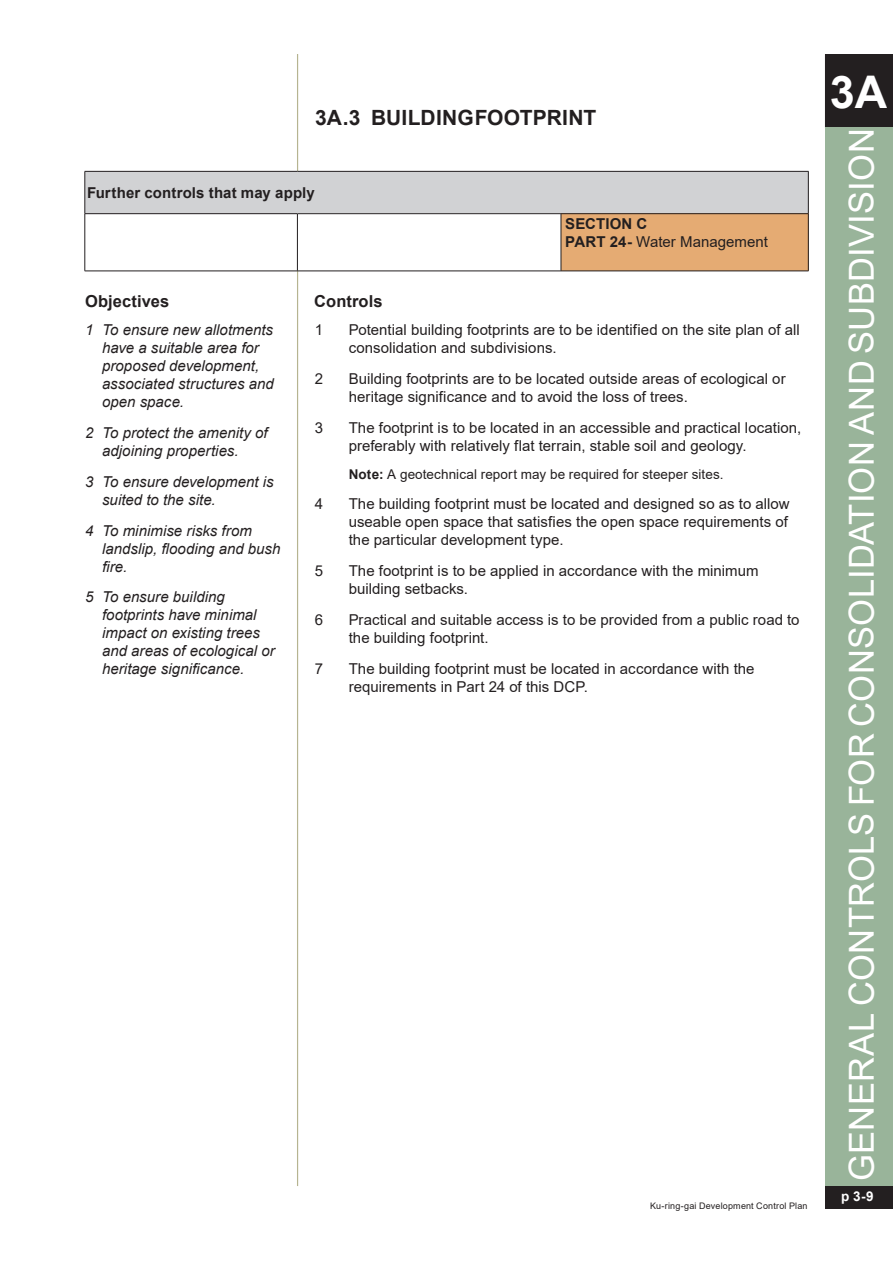
<style>
.page{position:relative;width:893px;height:1263px;background:#fff}
.page>*{position:absolute;margin:0;border:0;box-sizing:border-box;transform-origin:0 0}
.t1{font:700 45px "Arial";color:#fff}
.t2{font:34.5px "Arial";letter-spacing:.01em;color:#fff}
.t3{font:700 21px "Arial";letter-spacing:.005em;color:#231f20}
._2a__title_heading{font:700 16.5px "Arial";letter-spacing:.005em;color:#231f20}
.t4{font:15px/18px "Arial";letter-spacing:.005em;color:#231f20}
.t5{font:italic 15px/18px "Arial";letter-spacing:.005em;color:#231f20}
.t6{font:700 15px/18px "Arial";letter-spacing:.01em;color:#231f20}
._1a__body{font:13.5px "Arial";letter-spacing:.005em;color:#231f20}
.t7{font:700 13.5px "Arial";color:#fff}
.t8{font:9px "Arial";letter-spacing:.02em;color:#231f20}
.s1{font-weight:400}
.s2{font-weight:700}
</style>
<div class="page">
<div style="left:825px;top:54px;width:68px;height:74px;background:#231f20"></div>
<hr style="left:297px;top:54px;width:1px;height:1132px;background:#b6b491">
<div style="left:825px;top:128px;width:68px;height:1058px;background:#99b49a"></div>
<div style="left:825px;top:1186px;width:68px;height:23px;background:#231f20"></div>
<div style="left:85px;top:171px;width:723px;height:43px;background:#d1d2d4"></div>
<div style="left:561px;top:214px;width:247px;height:57px;background:#e5ab73"></div>
<hr style="left:808px;top:172px;width:1px;height:41px;background:#231f20">
<hr style="left:85px;top:172px;width:1px;height:41px;background:#231f20">
<hr style="left:85px;top:171px;width:212px;height:1px;background:#231f20">
<hr style="left:297px;top:171px;width:264px;height:1px;background:#231f20">
<hr style="left:561px;top:171px;width:248px;height:1px;background:#231f20">
<hr style="left:85px;top:213px;width:212px;height:1px;background:#231f20">
<hr style="left:297px;top:213px;width:264px;height:1px;background:#231f20">
<hr style="left:561px;top:213px;width:247px;height:1px;background:#231f20">
<hr style="left:85px;top:214px;width:1px;height:57px;background:#231f20">
<hr style="left:808px;top:214px;width:1px;height:57px;background:#231f20">
<hr style="left:85px;top:271px;width:212px;height:1px;background:#231f20">
<hr style="left:297px;top:271px;width:264px;height:1px;background:#231f20">
<hr style="left:561px;top:271px;width:247px;height:1px;background:#231f20">
<hr style="left:561px;top:214px;width:1px;height:57px;background:#231f20">
<hr style="left:297px;top:214px;width:1px;height:57px;background:#231f20">
<p class="t3" style="left:315px;top:103px;width:283px">3A.3 BUILDING FOOTPRINT</p>
<p class="t6" style="left:87px;top:184px;width:229px">Further controls that may apply</p>
<p class="_2a__title_heading" style="left:85px;top:289px;width:86px">Objectives</p>
<p class="_2a__title_heading" style="left:314px;top:289px;width:70px">Controls</p>
<p class="t6" style="left:565px;top:215px;width:204px">SECTION C<br>PART 24- <span class="s1">Water Management</span></p>
<p class="t5" style="left:102px;top:321px;width:173px;text-indent:-17px">1 To ensure new allotments have a suitable area for proposed development, associated structures and open space.</p>
<p class="t5" style="left:102px;top:424px;width:167px;text-indent:-17px">2 To protect the amenity of adjoining properties.</p>
<p class="t5" style="left:102px;top:473px;width:173px;text-indent:-17px">3 To ensure development is suited to the site.</p>
<p class="t5" style="left:102px;top:522px;width:180px;text-indent:-17px">4 To minimise risks from landslip, flooding and bush fire.</p>
<p class="t5" style="left:102px;top:588px;width:174px;text-indent:-17px">5 To ensure building footprints have minimal impact on existing trees and areas of ecological or heritage significance.</p>
<p class="t4" style="left:315px;top:321px;width:10px">1</p>
<p class="t4" style="left:349px;top:321px;width:452px">Potential building footprints are to be identified on the site plan of all consolidation and subdivisions.</p>
<p class="t4" style="left:315px;top:370px;width:10px">2</p>
<p class="t4" style="left:349px;top:370px;width:438px">Building footprints are to be located outside areas of ecological or heritage significance and to avoid the loss of trees.</p>
<p class="t4" style="left:315px;top:418px;width:10px">3</p>
<p class="t4" style="left:349px;top:418px;width:454px">The footprint is to be located in an accessible and practical location, preferably with relatively flat terrain, stable soil and geology.</p>
<p class="_1a__body" style="left:349px;top:465px;width:376px"><span class="s2">Note:</span> A geotechnical report may be required for steeper sites.</p>
<p class="t4" style="left:315px;top:495px;width:10px">4</p>
<p class="t4" style="left:349px;top:495px;width:443px;text-align:justify">The building footprint must be located and designed so as to allow useable open space that satisfies the open space requirements of the particular development type.</p>
<p class="t4" style="left:315px;top:562px;width:10px">5</p>
<p class="t4" style="left:349px;top:562px;width:411px">The footprint is to be applied in accordance with the minimum building setbacks.</p>
<p class="t4" style="left:315px;top:610px;width:10px">6</p>
<p class="t4" style="left:349px;top:610px;width:452px">Practical and suitable access is to be provided from a public road to the building footprint.</p>
<p class="t4" style="left:315px;top:659px;width:10px">7</p>
<p class="t4" style="left:349px;top:659px;width:407px">The building footprint must be located in accordance with the requirements in Part 24 of this DCP.</p>
<p class="t8" style="left:650px;top:1199px;width:159px">Ku-ring-gai Development Control Plan</p>
<h1 class="t1" style="left:830px;top:60px;width:59px">3A</h1>
<h2 class="t2" style="left:838px;top:1181px;width:1054px;rotate:-90deg">GENERAL CONTROLS FOR CONSOLIDATION AND SUBDIVISION</h2>
<p class="t7" style="left:841px;top:1186px;width:34px">p 3-9</p>
</div>
